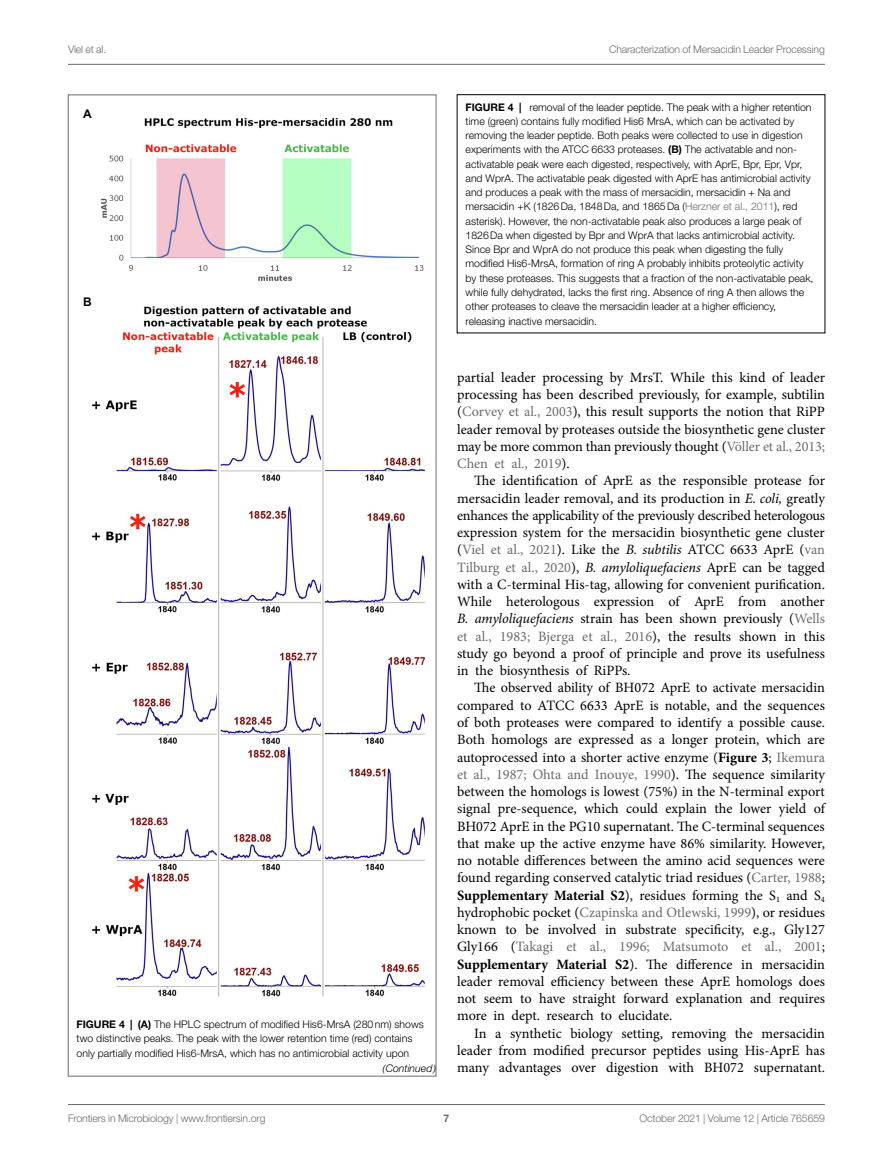
<style>
.page{position:relative;width:893px;height:1170px;background:#fff}
.page>*{position:absolute;margin:0;border:0;box-sizing:border-box;transform-origin:0 0}
.TEXT{font:14.25px/17.2px "Minion Pro";letter-spacing:-.005em;color:#000;text-align:justify}
.TEXT_FLUSH{font:14.25px/17.2px "Minion Pro";letter-spacing:-.01em;color:#000;text-align:justify}
.t1{font:700 12px "Arial";color:#000}
.FIG_LEG{font:300 10.5px/14.2px "Helvetica Neue LT Std";color:#000}
.t2{font:300 10.5px "Helvetica Neue LT Std";letter-spacing:-.015em;color:#6a6c6c}
.t3{font:italic 300 10.5px "Helvetica Neue LT Std";color:#000}
.t4{font:700 10.5px "Helvetica Neue LT Std";color:#6a6c6c}
.s1{font-weight:700}
.s2{font-family:"Minion Pro";font-weight:400}
.s3{color:#6a6c6c}
.s4{font-style:italic}
</style>
<div class="page">
<hr style="left:68px;top:64px;width:757px;height:1px;background:#6a6c6c">
<hr style="left:68px;top:1104px;width:757px;height:1px;background:#6a6c6c">
<img style="left:92px;top:117px;width:333px;height:880px">
<div style="left:457px;top:94px;width:368px;height:239px;border:1px solid #000"></div>
<p class="t2" style="left:68px;top:42px;width:40px">Viel et al.</p>
<p class="t2" style="left:609px;top:42px;width:217px">Characterization of Mersacidin Leader Processing</p>
<p class="t1" style="left:83px;top:105px;width:10px">A</p>
<p class="t1" style="left:83px;top:294px;width:10px">B</p>
<p class="FIG_LEG" style="left:77px;top:1016px;width:349px"><span class="s1">FIGURE 4 | (A)</span> The HPLC spectrum of modified His6-MrsA (280nm) shows two distinctive peaks. The peak with the lower retention time (red) contains only partially modified His6-MrsA, which has no antimicrobial activity upon</p>
<p class="t3" style="left:382px;top:1061px;width:55px"><span class="s2">(</span>Continued<span class="s2">)</span></p>
<p class="FIG_LEG" style="left:466px;top:99px;width:349px"><span class="s1">FIGURE 4 |</span> removal of the leader peptide. The peak with a higher retention time (green) contains fully modified His6 MrsA, which can be activated by removing the leader peptide. Both peaks were collected to use in digestion experiments with the ATCC 6633 proteases. <span class="s1">(B)</span> The activatable and non&shy;activatable peak were each digested, respectively, with AprE, Bpr, Epr, Vpr, and WprA. The activatable peak digested with AprE has antimicrobial activity and produces a peak with the mass of mersacidin, mersacidin + Na and mersacidin +K (1826Da, 1848Da, and 1865Da (<span class="s3">Herzner et al., 2011</span>), red asterisk). However, the non-activatable peak also produces a large peak of 1826Da when digested by Bpr and WprA that lacks antimicrobial activity.<br>Since Bpr and WprA do not produce this peak when digesting the fully modified His6-MrsA, formation of ring A probably inhibits proteolytic activity by these proteases. This suggests that a fraction of the non-activatable peak, while fully dehydrated, lacks the first ring. Absence of ring A then allows the other proteases to cleave the mersacidin leader at a higher efficiency, releasing inactive mersacidin.</p>
<p class="TEXT_FLUSH" style="left:457px;top:368px;width:369px">partial leader processing by MrsT. While this kind of leader processing has been described previously, for example, subtilin (<span class="s3">Corvey et al., 2003</span>), this result supports the notion that RiPP leader removal by proteases outside the biosynthetic gene cluster may be more common than previously thought (<span class="s3">Völler et al., 2013; Chen et al., 2019</span>).</p>
<p class="TEXT" style="left:457px;top:472px;width:369px;text-indent:17px">The identification of AprE as the responsible protease for mersacidin leader removal, and its production in <span class="s4">E. coli,</span> greatly enhances the applicability of the previously described heterologous expression system for the mersacidin biosynthetic gene cluster (<span class="s3">Viel et al., 2021</span>). Like the <span class="s4">B. subtilis</span> ATCC 6633 AprE (<span class="s3">van Tilburg et al., 2020</span>), <span class="s4">B. amyloliquefaciens</span> AprE can be tagged with a C-terminal His-tag, allowing for convenient purification.<br>While heterologous expression of AprE from another <span class="s4">B. amyloliquefaciens</span> strain has been shown previously (<span class="s3">Wells et al., 1983; Bjerga et al., 2016</span>), the results shown in this study go beyond a proof of principle and prove its usefulness in the biosynthesis of RiPPs.</p>
<p class="TEXT" style="left:457px;top:679px;width:369px;text-indent:17px">The observed ability of BH072 AprE to activate mersacidin compared to ATCC 6633 AprE is notable, and the sequences of both proteases were compared to identify a possible cause.<br>Both homologs are expressed as a longer protein, which are autoprocessed into a shorter active enzyme (<span class="s1">Figure 3</span>; <span class="s3">Ikemura et al., 1987; Ohta and Inouye, 1990</span>). The sequence similarity between the homologs is lowest (75%) in the N-terminal export signal pre-sequence, which could explain the lower yield of BH072 AprE in the PG10 supernatant. The C-terminal sequences that make up the active enzyme have 86% similarity. However, no notable differences between the amino acid sequences were found regarding conserved catalytic triad residues (<span class="s3">Carter, 1988</span>; <span class="s1">Supplementary Material S2</span>), residues forming the S<sub>1</sub> and S<sub>4 </sub>hydrophobic pocket (<span class="s3">Czapinska and Otlewski, 1999</span>), or residues known to be involved in substrate specificity, e.g., Gly127<br>Gly166 (<span class="s3">Takagi et al., 1996; Matsumoto et al., 2001</span>; <span class="s1">Supplementary Material S2</span>). The difference in mersacidin leader removal efficiency between these AprE homologs does not seem to have straight forward explanation and requires more in dept. research to elucidate.</p>
<p class="TEXT" style="left:457px;top:1024px;width:369px;text-indent:17px">In a synthetic biology setting, removing the mersacidin leader from modified precursor peptides using His-AprE has many advantages over digestion with BH072 supernatant.</p>
<p class="t2" style="left:68px;top:1111px;width:199px">Frontiers in Microbiology | www.frontiersin.org</p>
<p class="t4" style="left:444px;top:1111px;width:7px">7</p>
<p class="t2" style="left:640px;top:1111px;width:187px">October 2021 | Volume 12 | Article 765659</p>
</div>
